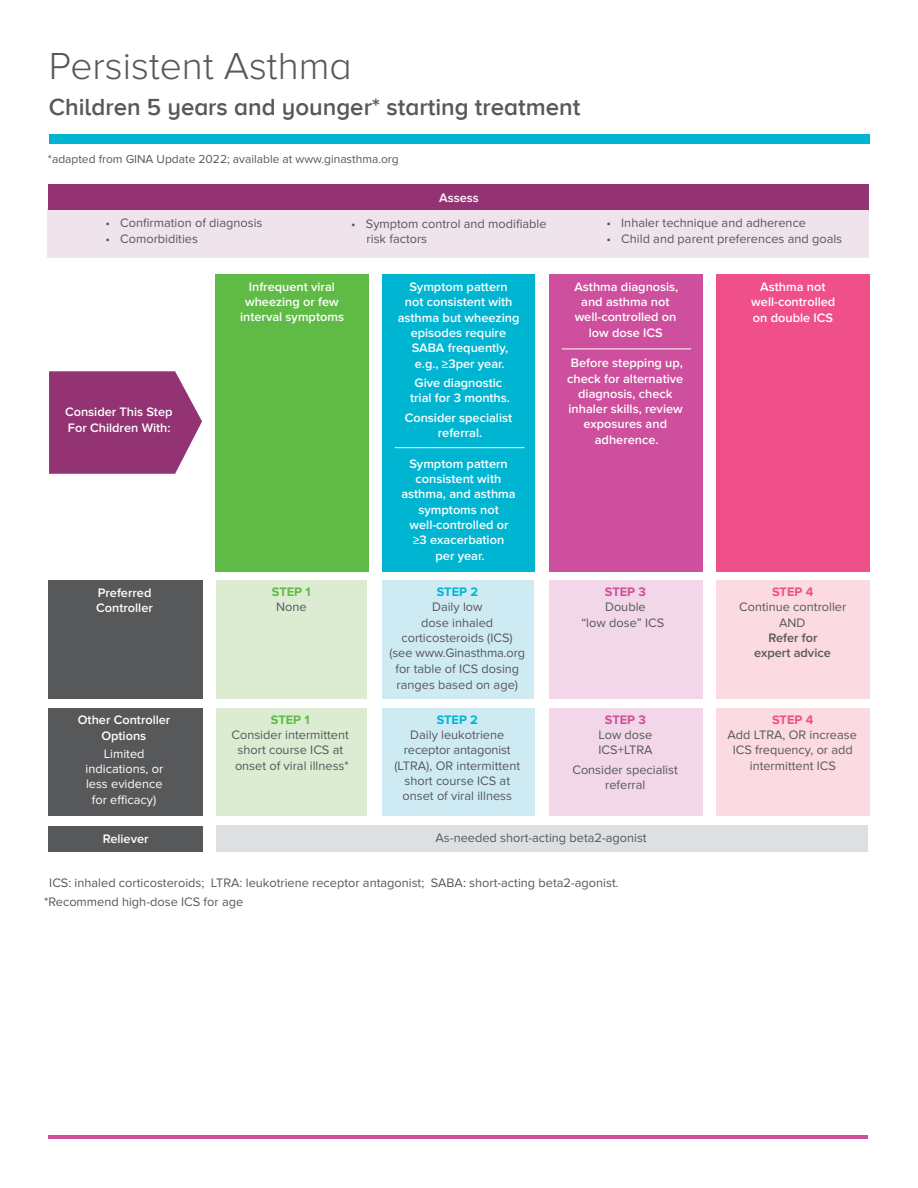
<style>
.page{position:relative;width:918px;height:1188px;background:#fff}
.page>*{position:absolute;margin:0;border:0;box-sizing:border-box;transform-origin:0 0}
.t1{font:300 39px "Proxima Nova A";color:#57585a}
.t2{font:600 24px "Proxima Nova A";color:#57585a}
.t3{font:12.75px/15.3px "Proxima Nova";color:#57585a;text-align:center}
.t4{font:600 12.75px/15.3px "Proxima Nova";color:#fff;text-align:center}
.t5{font:12.75px "Proxima Nova";color:#fff}
.t6{font:600 12.75px "Proxima Nova";color:#57585a}
.t7{font:700 12.75px "Proxima Nova";color:#60bb46}
.t8{font:700 12.75px "Proxima Nova";color:#cd4f9d}
.t9{font:700 12.75px "Proxima Nova";color:#f05089}
.t10{font:700 12.75px "Proxima Nova";color:#00b5d1}
.t11{font:12px "Proxima Nova";color:#57585a}
</style>
<div class="page">
<hr style="left:49px;top:1135px;width:819px;height:4px;background:#cd4f9d">
<div style="left:49px;top:134px;width:820px;height:10px;background:#00b5d1"></div>
<div style="left:48px;top:209px;width:821px;height:49px;background:#f0e4ec"></div>
<div style="left:48px;top:184px;width:821px;height:26px;background:#943374"></div>
<div style="left:216px;top:825px;width:652px;height:27px;background:#dedfe1"></div>
<div style="left:48px;top:826px;width:154px;height:26px;background:#57585a"></div>
<div style="left:48px;top:708px;width:154px;height:107px;background:#57585a"></div>
<div style="left:216px;top:708px;width:151px;height:107px;background:#dbecd2"></div>
<div style="left:383px;top:708px;width:152px;height:107px;background:#ceebf3"></div>
<div style="left:549px;top:708px;width:154px;height:107px;background:#f1d7e7"></div>
<div style="left:716px;top:708px;width:153px;height:107px;background:#fbdae1"></div>
<div style="left:216px;top:274px;width:153px;height:297px;background:#60bb46"></div>
<div style="left:383px;top:274px;width:152px;height:297px;background:#00b5d1"></div>
<div style="left:549px;top:274px;width:154px;height:297px;background:#cd4f9d"></div>
<div style="left:716px;top:274px;width:153px;height:297px;background:#f05089"></div>
<div style="left:48px;top:581px;width:154px;height:118px;background:#57585a"></div>
<div style="left:216px;top:581px;width:151px;height:118px;background:#dbecd2"></div>
<div style="left:383px;top:581px;width:151px;height:118px;background:#ceebf3"></div>
<div style="left:549px;top:581px;width:154px;height:118px;background:#f1d7e7"></div>
<div style="left:716px;top:581px;width:153px;height:118px;background:#fbdae1"></div>
<svg style="left:49px;top:371px;width:153px;height:103px;background:#9d447f"></svg>
<hr style="left:395px;top:447px;width:129px;height:1px;background:#fff">
<hr style="left:562px;top:349px;width:129px;height:1px;background:#fff">
<p class="t1" style="left:49px;top:44px;width:305px">Persistent Asthma</p>
<p class="t2" style="left:49px;top:94px;width:533px">Children 5 years and younger* starting treatment</p>
<p class="t11" style="left:48px;top:152px;width:352px">*adapted from GINA Update 2022; available at www.ginasthma.org</p>
<p class="t4" style="left:439px;top:191px;width:41px">Assess</p>
<p class="t3" style="left:105px;top:216px;width:159px">• Confirmation of diagnosis</p>
<p class="t3" style="left:105px;top:231px;width:94px">• Comorbidities</p>
<p class="t3" style="left:367px;top:217px;width:182px;text-align:left;text-indent:-15px">• Symptom control and modifiable risk factors</p>
<p class="t3" style="left:607px;top:216px;width:201px">• Inhaler technique and adherence</p>
<p class="t3" style="left:607px;top:231px;width:237px">• Child and parent preferences and goals</p>
<p class="t4" style="left:65px;top:405px;width:109px">Consider This Step</p>
<p class="t4" style="left:68px;top:420px;width:104px">For Children With:</p>
<p class="t4" style="left:98px;top:585px;width:55px">Preferred</p>
<p class="t4" style="left:96px;top:601px;width:58px">Controller</p>
<p class="t4" style="left:249px;top:279px;width:88px">Infrequent viral</p>
<p class="t4" style="left:245px;top:295px;width:95px">wheezing or few</p>
<p class="t4" style="left:240px;top:310px;width:105px">interval symptoms</p>
<p class="t7" style="left:272px;top:585px;width:40px">STEP 1</p>
<p class="t3" style="left:276px;top:600px;width:32px">None</p>
<p class="t4" style="left:409px;top:280px;width:100px">Symptom pattern</p>
<p class="t4" style="left:398px;top:295px;width:123px">not consistent with asthma but wheezing episodes require</p>
<p class="t4" style="left:412px;top:341px;width:98px">SABA frequently,</p>
<p class="t4" style="left:415px;top:356px;width:91px">e.g., ≥3per year.</p>
<p class="t4" style="left:415px;top:376px;width:89px">Give diagnostic</p>
<p class="t4" style="left:410px;top:391px;width:101px">trial for 3 months.</p>
<p class="t4" style="left:405px;top:411px;width:109px">Consider specialist referral.</p>
<p class="t4" style="left:409px;top:457px;width:100px">Symptom pattern</p>
<p class="t4" style="left:416px;top:472px;width:87px">consistent with</p>
<p class="t4" style="left:401px;top:487px;width:116px">asthma, and asthma symptoms not</p>
<p class="t4" style="left:410px;top:518px;width:101px">well-controlled or</p>
<p class="t4" style="left:413px;top:533px;width:93px">≥3 exacerbation</p>
<p class="t4" style="left:436px;top:548px;width:51px">per year.</p>
<p class="t10" style="left:437px;top:585px;width:43px">STEP 2</p>
<p class="t3" style="left:432px;top:600px;width:52px">Daily low</p>
<p class="t3" style="left:421px;top:615px;width:74px">dose inhaled</p>
<p class="t3" style="left:401px;top:631px;width:113px">corticosteroids (ICS)</p>
<p class="t3" style="left:389px;top:646px;width:137px;line-height:15.8px">(see www.Ginasthma.org for table of ICS dosing ranges based on age)</p>
<p class="t4" style="left:574px;top:279px;width:106px">Asthma diagnosis,</p>
<p class="t4" style="left:581px;top:295px;width:90px">and asthma not</p>
<p class="t4" style="left:575px;top:310px;width:103px">well-controlled on</p>
<p class="t4" style="left:589px;top:325px;width:75px">low dose ICS</p>
<p class="t4" style="left:571px;top:356px;width:114px">Before stepping up,</p>
<p class="t4" style="left:567px;top:371px;width:118px">check for alternative</p>
<p class="t4" style="left:578px;top:386px;width:96px">diagnosis, check</p>
<p class="t4" style="left:568px;top:402px;width:116px">inhaler skills, review</p>
<p class="t4" style="left:583px;top:417px;width:85px">exposures and</p>
<p class="t4" style="left:595px;top:432px;width:65px">adherence.</p>
<p class="t8" style="left:605px;top:585px;width:43px">STEP 3</p>
<p class="t3" style="left:605px;top:600px;width:42px">Double</p>
<p class="t3" style="left:581px;top:615px;width:84px">“low dose” ICS</p>
<p class="t4" style="left:760px;top:279px;width:67px">Asthma not</p>
<p class="t4" style="left:751px;top:295px;width:86px">well-controlled</p>
<p class="t4" style="left:753px;top:311px;width:82px">on double ICS</p>
<p class="t9" style="left:772px;top:585px;width:43px">STEP 4</p>
<p class="t3" style="left:739px;top:600px;width:109px">Continue controller</p>
<p class="t3" style="left:779px;top:615px;width:28px">AND</p>
<p class="t6" style="left:769px;top:630px;width:51px">Refer for</p>
<p class="t6" style="left:754px;top:646px;width:78px">expert advice</p>
<p class="t4" style="left:78px;top:713px;width:94px">Other Controller</p>
<p class="t4" style="left:101px;top:728px;width:46px">Options</p>
<p class="t5" style="left:104px;top:746px;width:42px">Limited</p>
<p class="t5" style="left:86px;top:761px;width:79px">indications, or</p>
<p class="t5" style="left:86px;top:777px;width:78px">less evidence</p>
<p class="t5" style="left:92px;top:792px;width:66px">for efficacy)</p>
<p class="t4" style="left:103px;top:831px;width:47px">Reliever</p>
<p class="t7" style="left:271px;top:712px;width:40px">STEP 1</p>
<p class="t3" style="left:231px;top:728px;width:119px">Consider intermittent short course ICS at</p>
<p class="t3" style="left:235px;top:758px;width:115px">onset of viral illness*</p>
<p class="t10" style="left:437px;top:712px;width:43px">STEP 2</p>
<p class="t3" style="left:410px;top:728px;width:96px">Daily leukotriene</p>
<p class="t3" style="left:404px;top:743px;width:108px">receptor antagonist</p>
<p class="t3" style="left:395px;top:758px;width:127px">(LTRA), OR intermittent short course ICS at</p>
<p class="t3" style="left:403px;top:789px;width:111px">onset of viral illness</p>
<p class="t8" style="left:605px;top:712px;width:43px">STEP 3</p>
<p class="t3" style="left:598px;top:728px;width:55px">Low dose</p>
<p class="t3" style="left:599px;top:743px;width:56px">ICS+LTRA</p>
<p class="t3" style="left:572px;top:762px;width:107px">Consider specialist referral</p>
<p class="t3" style="left:436px;top:831px;width:213px">As-needed short-acting beta2-agonist</p>
<p class="t3" style="left:49px;top:875px;width:571px">ICS: inhaled corticosteroids; LTRA: leukotriene receptor antagonist; SABA: short-acting beta2-agonist.</p>
<p class="t3" style="left:44px;top:895px;width:201px">*Recommend high-dose ICS for age</p>
<p class="t9" style="left:772px;top:712px;width:43px">STEP 4</p>
<p class="t3" style="left:728px;top:728px;width:131px">Add LTRA, OR increase<br>ICS frequency, or add intermittent ICS</p>
</div>
